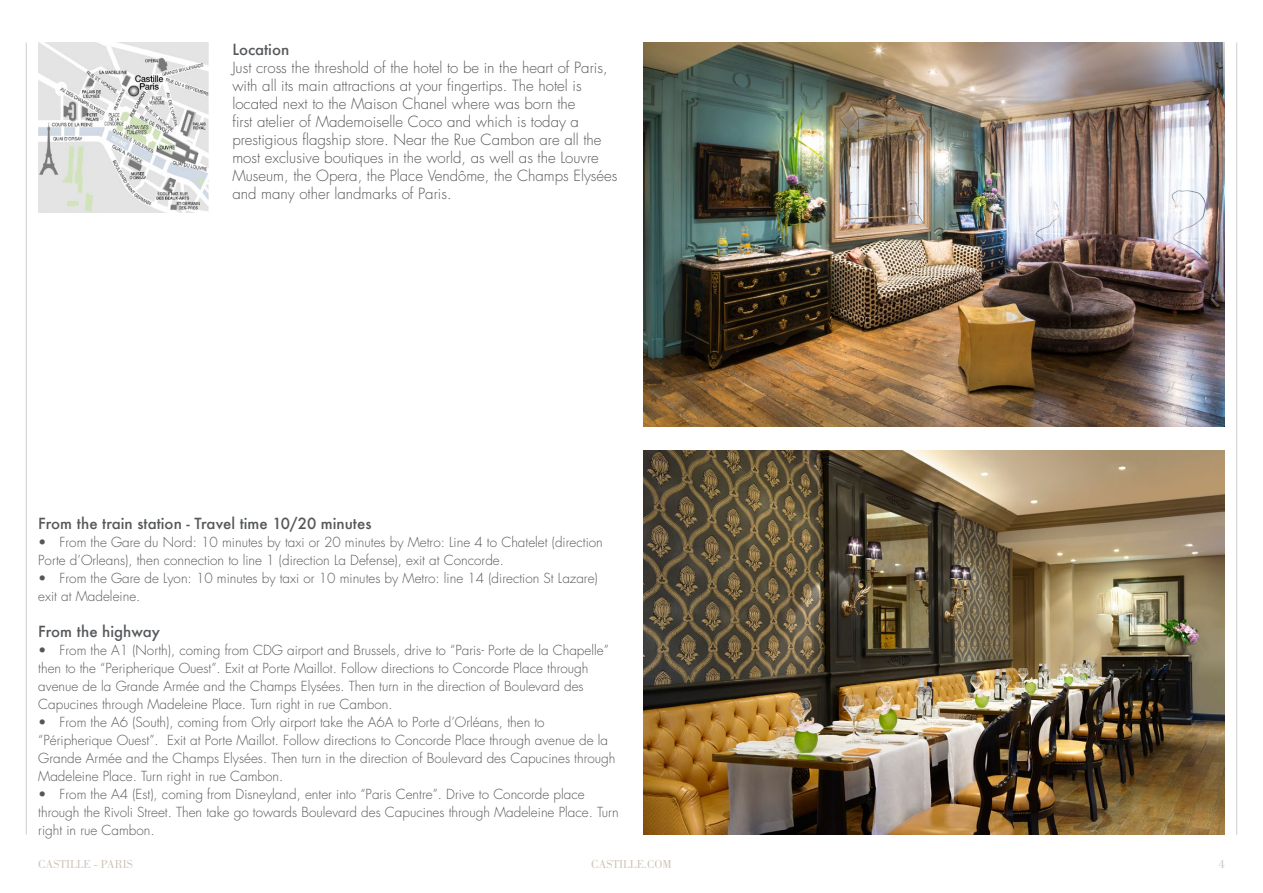
<style>
.page{position:relative;width:1263px;height:893px;background:#fff}
.page>*{position:absolute;margin:0;border:0;box-sizing:border-box;transform-origin:0 0}
.t1{font:300 15px/18px "Futura LT";color:#55585a}
.t2{font:500 15px "Futura";color:#55585a}
.t3{font:300 13.5px/18px "Futura LT";color:#55585a}
.t4{font:12px "Bodoni";color:#cfc5b7}
</style>
<div class="page">
<hr style="left:26px;top:43px;width:1px;height:792px;background:#55585a">
<hr style="left:1236px;top:43px;width:1px;height:792px;background:#55585a">
<img style="left:643px;top:43px;width:582px;height:384px">
<img style="left:643px;top:451px;width:582px;height:384px">
<img style="left:38px;top:43px;width:170px;height:170px">
<p class="t2" style="left:232px;top:39px;width:58px">Location</p>
<p class="t1" style="left:232px;top:59px;width:387px">Just cross the threshold of the hotel to be in the heart of Paris, with all its main attractions at your fingertips. The hotel is located next to the Maison Chanel where was born the<br>first atelier of Mademoiselle Coco and which is today a prestigious flagship store. Near the Rue Cambon are all the most exclusive boutiques in the world, as well as the Louvre Museum, the Opera, the Place Vendôme, the Champs Elysées and many other landmarks of Paris.</p>
<p class="t2" style="left:38px;top:513px;width:335px">From the train station - Travel time 10/20 minutes</p>
<p class="t3" style="left:38px;top:533px;width:566px">• From the Gare du Nord: 10 minutes by taxi or 20 minutes by Metro: Line 4 to Chatelet (direction<br>Porte d’Orleans), then connection to line 1 (direction La Defense), exit at Concorde.</p>
<p class="t3" style="left:38px;top:569px;width:561px">• From the Gare de Lyon: 10 minutes by taxi or 10 minutes by Metro: line 14 (direction St Lazare) exit at Madeleine.</p>
<p class="t2" style="left:38px;top:621px;width:123px">From the highway</p>
<p class="t3" style="left:38px;top:641px;width:572px">• From the A1 (North), coming from CDG airport and Brussels, drive to “Paris- Porte de la Chapelle” then to the “Peripherique Ouest”. Exit at Porte Maillot. Follow directions to Concorde Place through avenue de la Grande Armée and the Champs Elysées. Then turn in the direction of Boulevard des Capucines through Madeleine Place. Turn right in rue Cambon.</p>
<p class="t3" style="left:38px;top:713px;width:579px">• From the A6 (South), coming from Orly airport take the A6A to Porte d’Orléans, then to “Péripherique Ouest”. Exit at Porte Maillot. Follow directions to Concorde Place through avenue de la Grande Armée and the Champs Elysées. Then turn in the direction of Boulevard des Capucines through Madeleine Place. Turn right in rue Cambon.</p>
<p class="t3" style="left:38px;top:785px;width:582px">• From the A4 (Est), coming from Disneyland, enter into “Paris Centre”. Drive to Concorde place through the Rivoli Street. Then take go towards Boulevard des Capucines through Madeleine Place. Turn right in rue Cambon.</p>
<p class="t4" style="left:38px;top:858px;width:96px">CASTILLE - PARIS</p>
<p class="t4" style="left:591px;top:858px;width:82px">CASTILLE.COM</p>
<p class="t4" style="left:1219px;top:858px;width:7px">4</p>
</div>
